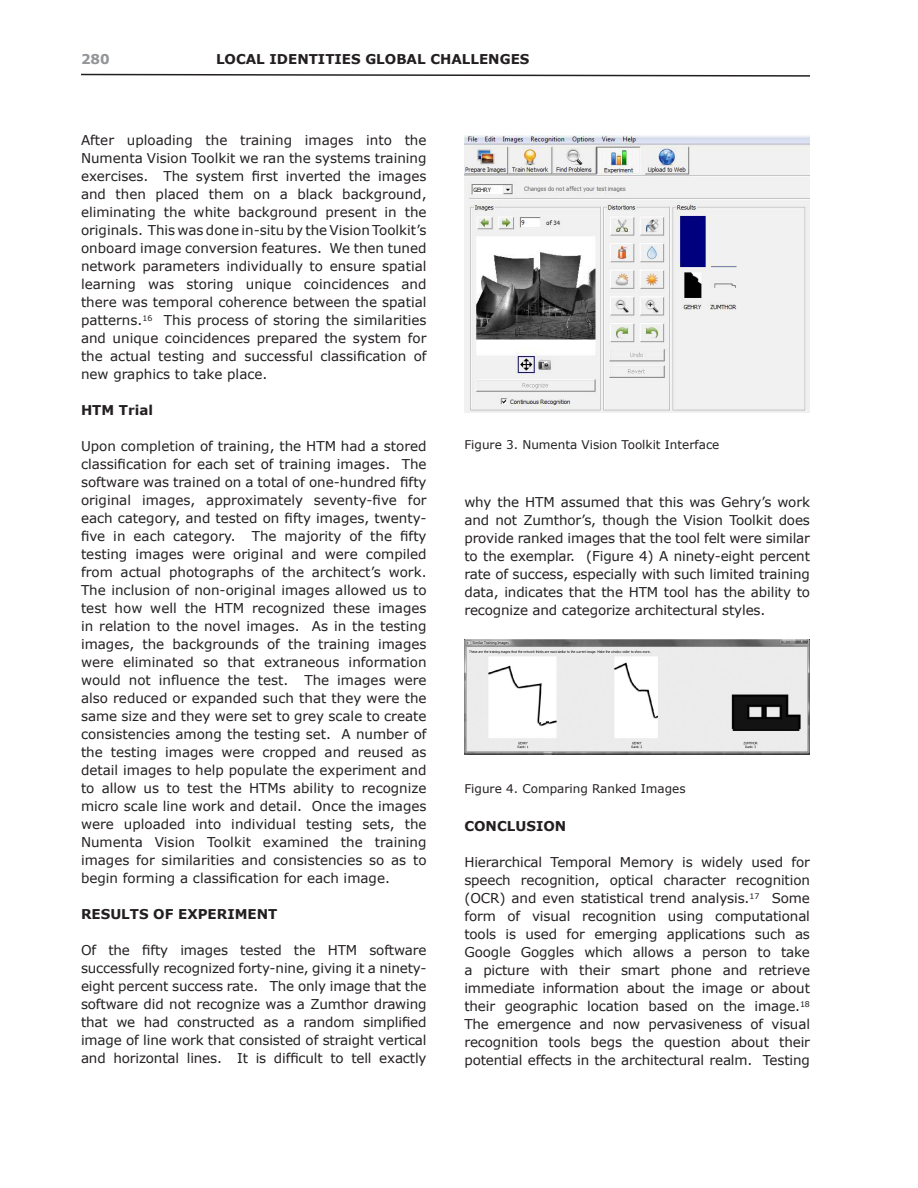
<style>
.page{position:relative;width:918px;height:1188px;background:#fff}
.page>*{position:absolute;margin:0;border:0;box-sizing:border-box;transform-origin:0 0}
.t1{font:13.5px/18px "Verdana";letter-spacing:-.01em;color:#231f20;text-align:justify}
.t2{font:700 13.5px "Verdana";color:#231f20}
.t3{font:700 13.5px "Verdana";color:#939598}
._2_Head{font:12px "Verdana";color:#231f20}
</style>
<div class="page">
<svg style="left:81px;top:73px;width:729px;height:4px"></svg>
<img style="left:464px;top:135px;width:346px;height:278px">
<img style="left:464px;top:639px;width:346px;height:116px">
<p class="t3" style="left:81px;top:51px;width:30px">280</p>
<p class="t2" style="left:216px;top:51px;width:315px">LOCAL IDENTITIES GLOBAL CHALLENGES</p>
<p class="t1" style="left:81px;top:131px;width:347px">After uploading the training images into the Numenta Vision Toolkit we ran the systems training exercises. The system first inverted the images and then placed them on a black background, eliminating the white background present in the originals. This was done in-situ by the Vision Toolkit’s onboard image conversion features. We then tuned network parameters individually to ensure spatial learning was storing unique coincidences and there was temporal coherence between the spatial patterns.<sup>16</sup> This process of storing the similarities and unique coincidences prepared the system for the actual testing and successful classification of new graphics to take place.</p>
<p class="t2" style="left:81px;top:402px;width:74px">HTM Trial</p>
<p class="t1" style="left:81px;top:437px;width:347px">Upon completion of training, the HTM had a stored classification for each set of training images. The software was trained on a total of one-hundred fifty original images, approximately seventy-five for each category, and tested on fifty images, twenty&shy;five in each category. The majority of the fifty testing images were original and were compiled from actual photographs of the architect’s work.<br>The inclusion of non-original images allowed us to test how well the HTM recognized these images in relation to the novel images. As in the testing images, the backgrounds of the training images were eliminated so that extraneous information would not influence the test. The images were also reduced or expanded such that they were the same size and they were set to grey scale to create consistencies among the testing set. A number of the testing images were cropped and reused as detail images to help populate the experiment and to allow us to test the HTMs ability to recognize micro scale line work and detail. Once the images were uploaded into individual testing sets, the Numenta Vision Toolkit examined the training images for similarities and consistencies so as to begin forming a classification for each image.</p>
<p class="t2" style="left:81px;top:906px;width:198px">RESULTS OF EXPERIMENT</p>
<p class="t1" style="left:81px;top:941px;width:347px">Of the fifty images tested the HTM software successfully recognized forty-nine, giving it a ninety&shy;eight percent success rate. The only image that the software did not recognize was a Zumthor drawing that we had constructed as a random simplified image of line work that consisted of straight vertical and horizontal lines. It is difficult to tell exactly</p>
<p class="_2_Head" style="left:464px;top:437px;width:257px">Figure 3. Numenta Vision Toolkit Interface</p>
<p class="t1" style="left:464px;top:493px;width:347px">why the HTM assumed that this was Gehry’s work and not Zumthor’s, though the Vision Toolkit does provide ranked images that the tool felt were similar to the exemplar. (Figure 4) A ninety-eight percent rate of success, especially with such limited training data, indicates that the HTM tool has the ability to recognize and categorize architectural styles.</p>
<p class="_2_Head" style="left:464px;top:781px;width:223px">Figure 4. Comparing Ranked Images</p>
<p class="t2" style="left:464px;top:818px;width:103px">CONCLUSION</p>
<p class="t1" style="left:464px;top:853px;width:347px">Hierarchical Temporal Memory is widely used for speech recognition, optical character recognition (OCR) and even statistical trend analysis.<sup>17</sup> Some form of visual recognition using computational tools is used for emerging applications such as Google Goggles which allows a person to take a picture with their smart phone and retrieve immediate information about the image or about their geographic location based on the image.<sup>18<br></sup>The emergence and now pervasiveness of visual recognition tools begs the question about their potential effects in the architectural realm. Testing</p>
</div>
